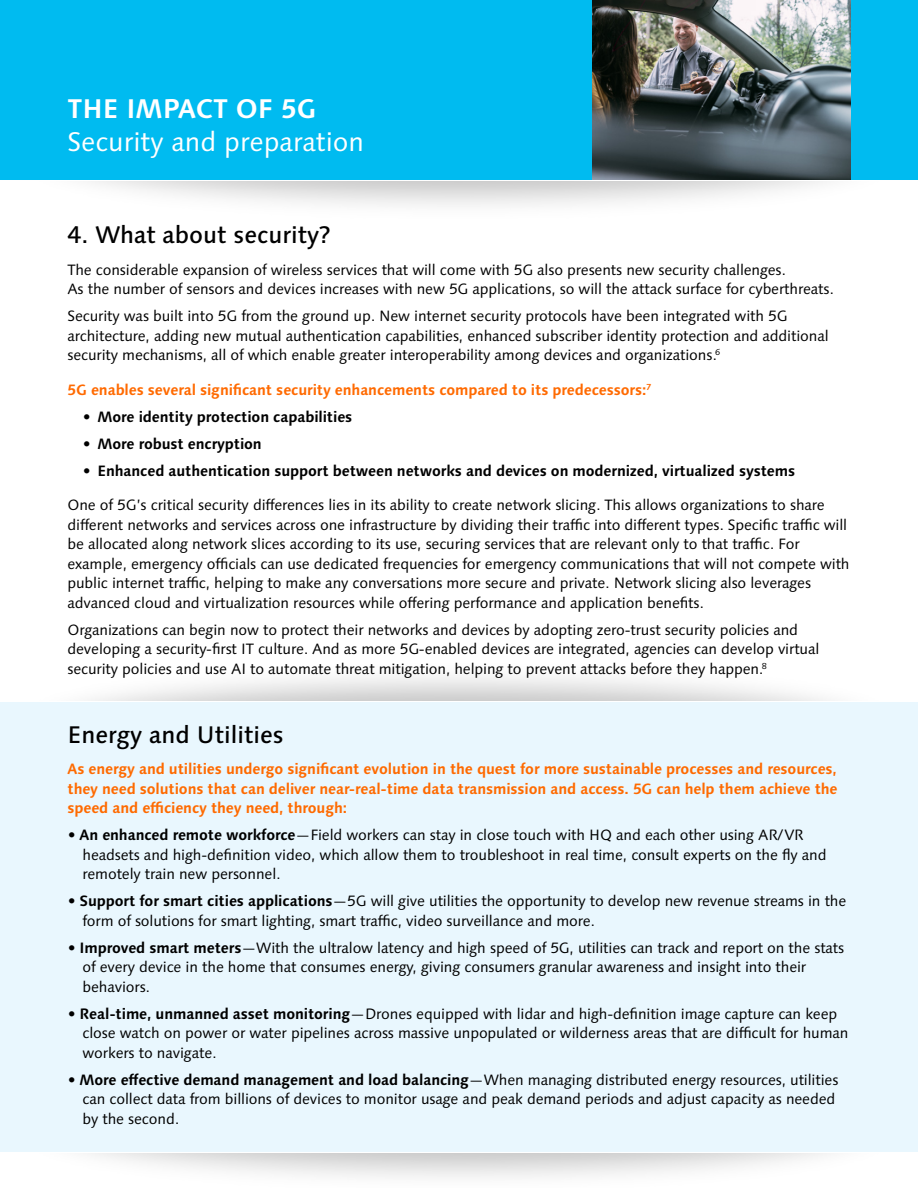
<style>
.page{position:relative;width:918px;height:1188px;background:#fff}
.page>*{position:absolute;margin:0;border:0;box-sizing:border-box;transform-origin:0 0}
.t1{font:27px "Syntax Next LT Pro";color:#fff}
.t2{font:700 27px "Syntax Next LT Pro";color:#fff}
.t3{font:500 24px "Syntax Next LT Pro";color:#000}
.t4{font:15px/19.5px "Syntax Next LT Pro";letter-spacing:-.01em;color:#000}
.t5{font:700 15px/19.5px "Syntax Next LT Pro";letter-spacing:-.01em;color:#ff6a00;text-align:justify}
.t6{font:700 15px "Syntax Next LT Pro";letter-spacing:-.01em;color:#000}
.s1{font-weight:700}
</style>
<div class="page">
<div style="left:0;top:702px;width:917px;height:450px;background:#e9f7fe"></div>
<div style="left:0;top:0;width:918px;height:180px;background:#00bbf0"></div>
<img style="left:592px;top:0;width:258px;height:180px">
<h1 class="t2" style="left:68px;top:92px;width:251px">THE IMPACT OF 5G</h1>
<h1 class="t1" style="left:68px;top:124px;width:298px">Security and preparation</h1>
<h2 class="t3" style="left:68px;top:220px;width:265px">4. What about security?</h2>
<p class="t4" style="left:68px;top:260px;width:768px">The considerable expansion of wireless services that will come with 5G also presents new security challenges.<br>As the number of sensors and devices increases with new 5G applications, so will the attack surface for cyberthreats.</p>
<p class="t4" style="left:68px;top:306px;width:763px">Security was built into 5G from the ground up. New internet security protocols have been integrated with 5G architecture, adding new mutual authentication capabilities, enhanced subscriber identity protection and additional security mechanisms, all of which enable greater interoperability among devices and organizations.<sup>6</sup></p>
<p class="t5" style="left:67px;top:380px;width:585px">5G enables several significant security enhancements compared to its predecessors:<sup>7</sup></p>
<p class="t6" style="left:83px;top:407px;width:271px">• More identity protection capabilities</p>
<p class="t6" style="left:83px;top:434px;width:181px">• More robust encryption</p>
<p class="t6" style="left:83px;top:461px;width:714px">• Enhanced authentication support between networks and devices on modernized, virtualized systems</p>
<p class="t4" style="left:68px;top:495px;width:784px">One of 5G’s critical security differences lies in its ability to create network slicing. This allows organizations to share different networks and services across one infrastructure by dividing their traffic into different types. Specific traffic will be allocated along network slices according to its use, securing services that are relevant only to that traffic. For example, emergency officials can use dedicated frequencies for emergency communications that will not compete with public internet traffic, helping to make any conversations more secure and private. Network slicing also leverages advanced cloud and virtualization resources while offering performance and application benefits.</p>
<p class="t4" style="left:68px;top:620px;width:753px">Organizations can begin now to protect their networks and devices by adopting zero-trust security policies and developing a security-first IT culture. And as more 5G-enabled devices are integrated, agencies can develop virtual security policies and use AI to automate threat mitigation, helping to prevent attacks before they happen.<sup>8</sup></p>
<h2 class="t3" style="left:68px;top:719px;width:218px">Energy and Utilities</h2>
<p class="t5" style="left:68px;top:759px;width:772px">As energy and utilities undergo significant evolution in the quest for more sustainable processes and resources, they need solutions that can deliver near-real-time data transmission and access. 5G can help them achieve the speed and efficiency they need, through:</p>
<p class="t4" style="left:83px;top:825px;width:746px;text-indent:-15px"><span class="s1">• An enhanced remote workforce</span>—Field workers can stay in close touch with HQ and each other using AR/VR headsets and high-definition video, which allow them to troubleshoot in real time, consult experts on the fly and remotely train new personnel.</p>
<p class="t4" style="left:83px;top:891px;width:765px;text-indent:-15px"><span class="s1">• Support for smart cities applications</span>—5G will give utilities the opportunity to develop new revenue streams in the form of solutions for smart lighting, smart traffic, video surveillance and more.</p>
<p class="t4" style="left:83px;top:938px;width:763px;text-indent:-15px"><span class="s1">• Improved smart meters</span>—With the ultralow latency and high speed of 5G, utilities can track and report on the stats of every device in the home that consumes energy, giving consumers granular awareness and insight into their behaviors.</p>
<p class="t4" style="left:83px;top:1004px;width:768px;text-indent:-15px"><span class="s1">• Real-time, unmanned asset monitoring</span>—Drones equipped with lidar and high-definition image capture can keep close watch on power or water pipelines across massive unpopulated or wilderness areas that are difficult for human workers to navigate.</p>
<p class="t4" style="left:83px;top:1070px;width:757px;text-indent:-15px"><span class="s1">• More effective demand management and load balancing</span>—When managing distributed energy resources, utilities can collect data from billions of devices to monitor usage and peak demand periods and adjust capacity as needed by the second.</p>
</div>
